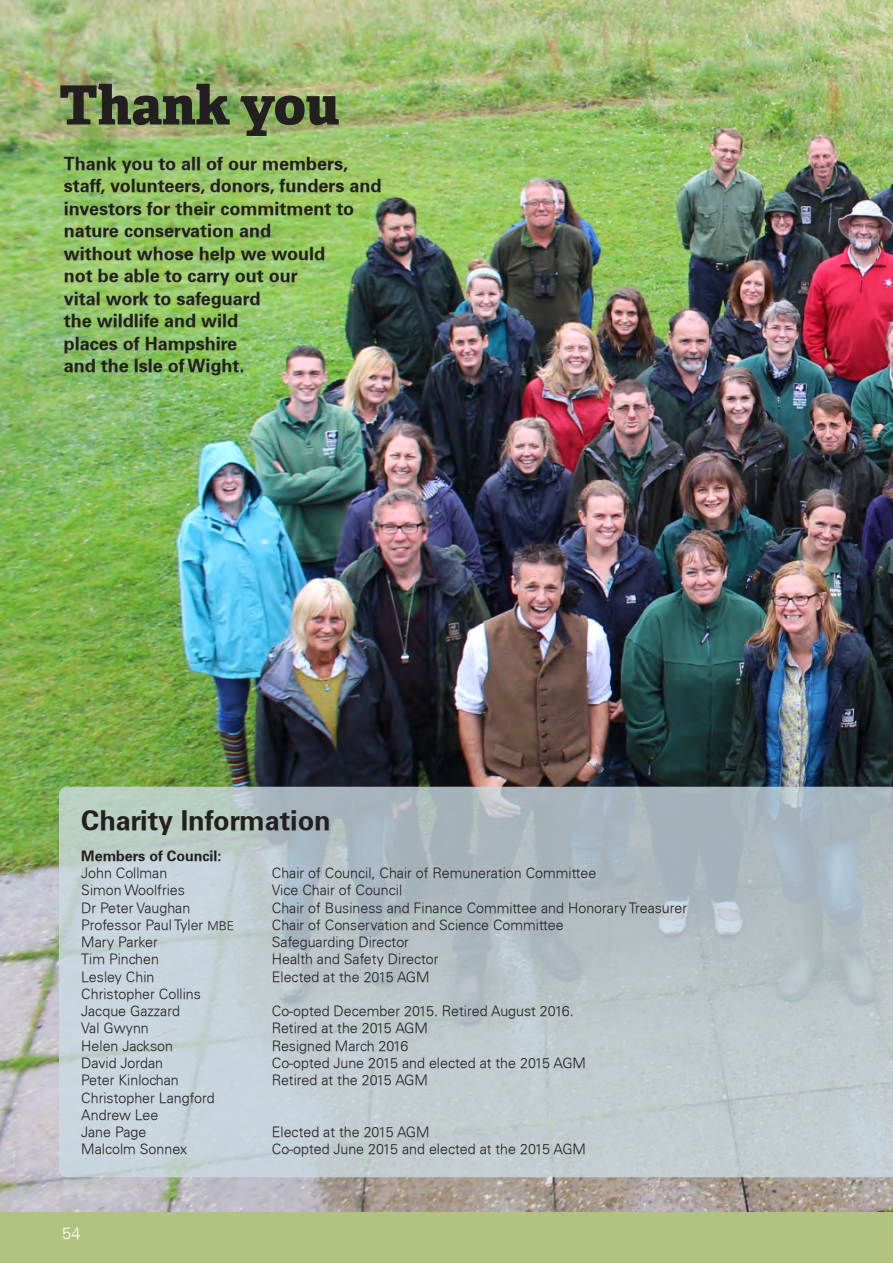
<style>
.page{position:relative;width:893px;height:1263px;background:#fff}
.page>*{position:absolute;margin:0;border:0;box-sizing:border-box;transform-origin:0 0}
.t1{font:800 54px "Adelle";color:#231f20}
.t2{font:700 27px "Univers";color:#231f20}
.t3{font:700 18px/22.5px "Univers";color:#231f20}
.t4{font:300 16.5px "Univers";color:#fff}
.t5{font:300 14.25px "Univers";color:#231f20}
.t6{font:700 14.25px/17.2px "Univers";color:#231f20}
.s1{font-weight:300}
.s2{font-size:12px}
</style>
<div class="page">
<div style="left:0;top:1212px;width:893px;height:51px;background:#b2c280"></div>
<img style="left:0;top:0;width:893px;height:1212px">
<svg style="left:59px;top:787px;width:834px;height:390px;background:#bac6cb"></svg>
<p class="t1" style="left:59px;top:65px;width:282px">Thank you</p>
<p class="t3" style="left:64px;top:152px;width:319px">Thank you to all of our members, staff, volunteers, donors, funders and investors for their commitment to nature conservation and<br>without whose help we would<br>not be able to carry out our<br>vital work to safeguard<br>the wildlife and wild<br>places of Hampshire<br>and the Isle of Wight.</p>
<p class="t2" style="left:81px;top:804px;width:251px">Charity Information</p>
<p class="t6" style="left:81px;top:847px;width:142px">Members of Council:<br><span class="s1">John Collman</span></p>
<p class="t5" style="left:272px;top:864px;width:326px">Chair of Council, Chair of Remuneration Committee</p>
<p class="t5" style="left:81px;top:882px;width:105px">Simon Woolfries</p>
<p class="t5" style="left:272px;top:882px;width:132px">Vice Chair of Council</p>
<p class="t5" style="left:81px;top:899px;width:111px">Dr Peter Vaughan</p>
<p class="t5" style="left:272px;top:899px;width:417px">Chair of Business and Finance Committee and Honorary Treasurer</p>
<p class="t5" style="left:81px;top:916px;width:154px">Professor Paul Tyler <span class="s2">MBE</span></p>
<p class="t5" style="left:272px;top:916px;width:293px">Chair of Conservation and Science Committee</p>
<p class="t5" style="left:81px;top:933px;width:78px">Mary Parker</p>
<p class="t5" style="left:272px;top:933px;width:139px">Safeguarding Director</p>
<p class="t5" style="left:81px;top:951px;width:79px">Tim Pinchen</p>
<p class="t5" style="left:272px;top:951px;width:168px">Health and Safety Director</p>
<p class="t5" style="left:81px;top:968px;width:75px">Lesley Chin</p>
<p class="t5" style="left:272px;top:968px;width:159px">Elected at the 2015 AGM</p>
<p class="t5" style="left:81px;top:985px;width:121px">Christopher Collins</p>
<p class="t5" style="left:81px;top:1002px;width:100px">Jacque Gazzard</p>
<p class="t5" style="left:272px;top:1002px;width:303px">Co-opted December 2015. Retired August 2016.</p>
<p class="t5" style="left:81px;top:1020px;width:69px">Val Gwynn</p>
<p class="t5" style="left:272px;top:1020px;width:157px">Retired at the 2015 AGM</p>
<p class="t5" style="left:81px;top:1037px;width:93px">Helen Jackson</p>
<p class="t5" style="left:272px;top:1037px;width:138px">Resigned March 2016</p>
<p class="t5" style="left:81px;top:1054px;width:83px">David Jordan</p>
<p class="t5" style="left:272px;top:1054px;width:316px">Co-opted June 2015 and elected at the 2015 AGM</p>
<p class="t5" style="left:81px;top:1071px;width:99px">Peter Kinlochan</p>
<p class="t5" style="left:272px;top:1071px;width:157px">Retired at the 2015 AGM</p>
<p class="t5" style="left:81px;top:1089px;width:135px">Christopher Langford</p>
<p class="t5" style="left:81px;top:1106px;width:79px">Andrew Lee</p>
<p class="t5" style="left:81px;top:1123px;width:67px">Jane Page</p>
<p class="t5" style="left:272px;top:1123px;width:159px">Elected at the 2015 AGM</p>
<p class="t5" style="left:81px;top:1140px;width:107px">Malcolm Sonnex</p>
<p class="t5" style="left:272px;top:1140px;width:316px">Co-opted June 2015 and elected at the 2015 AGM</p>
<p class="t4" style="left:62px;top:1224px;width:20px">54</p>
</div>
